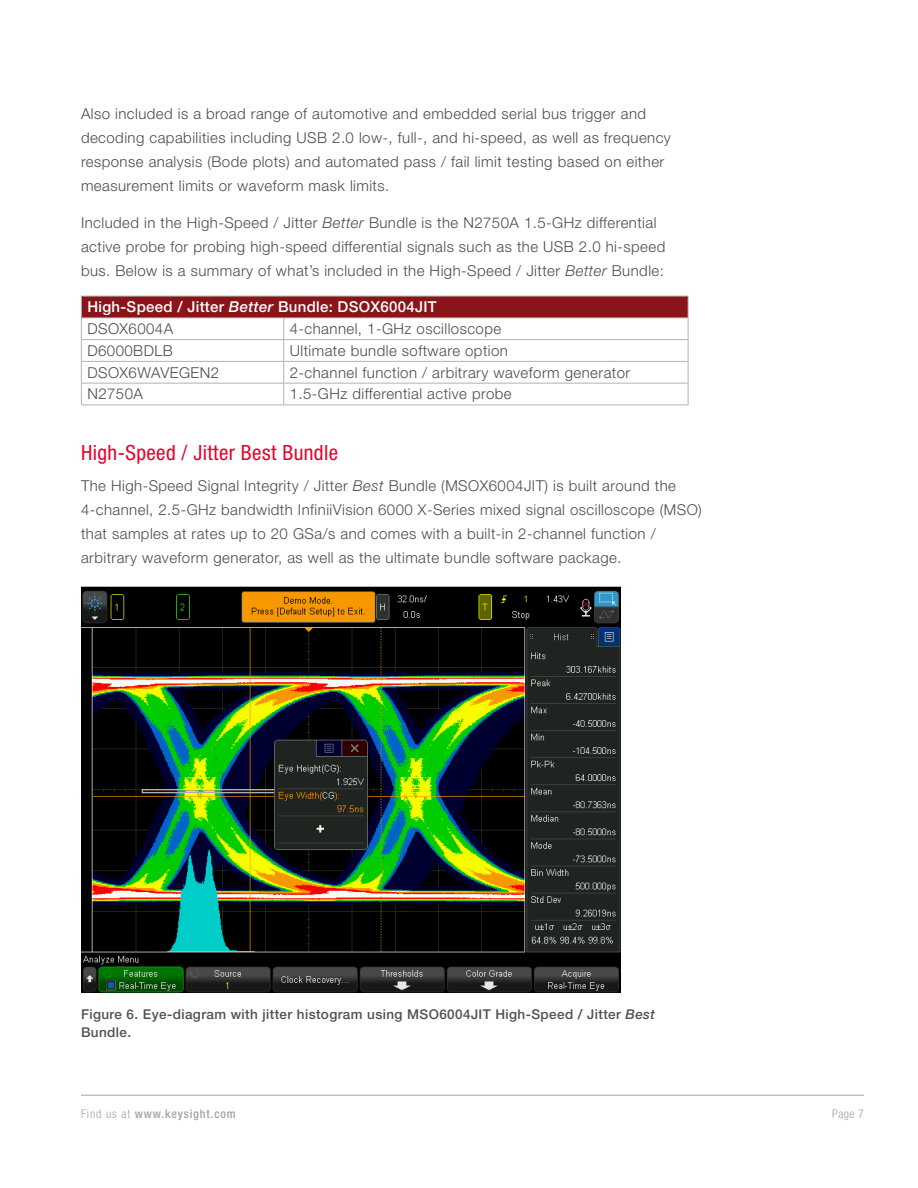
<style>
.page{position:relative;width:918px;height:1188px;background:#fff}
.page>*{position:absolute;margin:0;border:0;box-sizing:border-box;transform-origin:0 0}
.KT_-_Header_2{font:condensed 21px "Helvetica Neue LT Std";letter-spacing:.02em;color:#e90029}
.KT_-_Body_Text{font:300 15px/24px "Helvetica Neue LT Std";letter-spacing:.03em;color:#4b4c4d}
.KT_-_Table_Copy{font:300 15px "Helvetica Neue LT Std";letter-spacing:.03em;color:#4b4c4d}
.KT_-_Table_Header{font:500 15px "Helvetica Neue LT Std";letter-spacing:.02em;color:#fff}
.KT_-_Figure_Captions{font:500 13.5px/18px "Helvetica Neue LT Std";letter-spacing:.03em;color:#524f56}
.t1{font:500 condensed 12px "Helvetica Neue LT Std";letter-spacing:.07em;color:#a4a1a9}
.t2{font:300 condensed 12px "Helvetica Neue LT Std";color:#a4a1a9}
.s1{font-style:italic}
.s2{font-weight:300}
</style>
<div class="page">
<hr style="left:81px;top:1095px;width:783px;height:1px;background:#a4a1a9">
<div style="left:81px;top:296px;width:607px;height:22px;background:#891519"></div>
<hr style="left:81px;top:296px;width:203px;height:1px;background:#b2b3b7">
<hr style="left:284px;top:296px;width:404px;height:1px;background:#b2b3b7">
<hr style="left:81px;top:317px;width:203px;height:1px;background:#b2b3b7">
<hr style="left:284px;top:317px;width:404px;height:1px;background:#b2b3b7">
<hr style="left:81px;top:339px;width:203px;height:1px;background:#b2b3b7">
<hr style="left:284px;top:339px;width:404px;height:1px;background:#b2b3b7">
<hr style="left:81px;top:361px;width:203px;height:1px;background:#b2b3b7">
<hr style="left:284px;top:361px;width:404px;height:1px;background:#b2b3b7">
<hr style="left:81px;top:383px;width:203px;height:1px;background:#b2b3b7">
<svg style="left:81px;top:296px;width:1px;height:109px"></svg>
<hr style="left:284px;top:383px;width:404px;height:1px;background:#b2b3b7">
<svg style="left:283px;top:318px;width:1px;height:87px"></svg>
<svg style="left:688px;top:296px;width:1px;height:109px"></svg>
<hr style="left:81px;top:405px;width:203px;height:1px;background:#b2b3b7">
<hr style="left:284px;top:405px;width:404px;height:1px;background:#b2b3b7">
<img style="left:81px;top:586px;width:540px;height:406px">
<p class="KT_-_Body_Text" style="left:81px;top:101px;width:591px">Also included is a broad range of automotive and embedded serial bus trigger and decoding capabilities including USB 2.0 low-, full-, and hi-speed, as well as frequency response analysis (Bode plots) and automated pass / fail limit testing based on either measurement limits or waveform mask limits.</p>
<p class="KT_-_Body_Text" style="left:81px;top:211px;width:586px">Included in the High-Speed / Jitter <span class="s1">Better</span> Bundle is the N2750A 1.5-GHz differential active probe for probing high-speed differential signals such as the USB 2.0 hi-speed bus. Below is a summary of what’s included in the High-Speed / Jitter <span class="s1">Better</span> Bundle:</p>
<p class="KT_-_Table_Header" style="left:87px;top:298px;width:351px">High-Speed / Jitter <span class="s1">Better</span> Bundle: DSOX6004JIT</p>
<p class="KT_-_Table_Copy" style="left:87px;top:320px;width:87px">DSOX6004A</p>
<p class="KT_-_Table_Copy" style="left:290px;top:320px;width:213px">4-channel, 1-GHz oscilloscope</p>
<p class="KT_-_Table_Copy" style="left:87px;top:341px;width:87px">D6000BDLB</p>
<p class="KT_-_Body_Text" style="left:290px;top:338px;width:220px">Ultimate bundle software option</p>
<p class="KT_-_Table_Copy" style="left:87px;top:363px;width:133px">DSOX6WAVEGEN2</p>
<p class="KT_-_Table_Copy" style="left:290px;top:363px;width:342px">2-channel function / arbitrary waveform generator</p>
<p class="KT_-_Table_Copy" style="left:87px;top:385px;width:57px">N2750A</p>
<p class="KT_-_Table_Copy" style="left:290px;top:385px;width:223px">1.5-GHz differential active probe</p>
<p class="KT_-_Header_2" style="left:81px;top:440px;width:259px">High-Speed / Jitter Best Bundle</p>
<p class="KT_-_Body_Text" style="left:81px;top:473px;width:622px">The High-Speed Signal Integrity / Jitter <span class="s1">Best</span> Bundle (MSOX6004JIT) is built around the 4-channel, 2.5-GHz bandwidth InfiniiVision 6000 X-Series mixed signal oscilloscope (MSO) that samples at rates up to 20 GSa/s and comes with a built-in 2-channel function / arbitrary waveform generator, as well as the ultimate bundle software package.</p>
<p class="KT_-_Figure_Captions" style="left:81px;top:1005px;width:575px">Figure 6. Eye-diagram with jitter histogram using MSO6004JIT High-Speed / Jitter <span class="s1">Best<br></span>Bundle.</p>
<p class="t1" style="left:81px;top:1106px;width:156px"><span class="s2">Find us at</span> www.keysight.com</p>
<p class="t2" style="left:832px;top:1107px;width:33px">Page 7</p>
</div>
